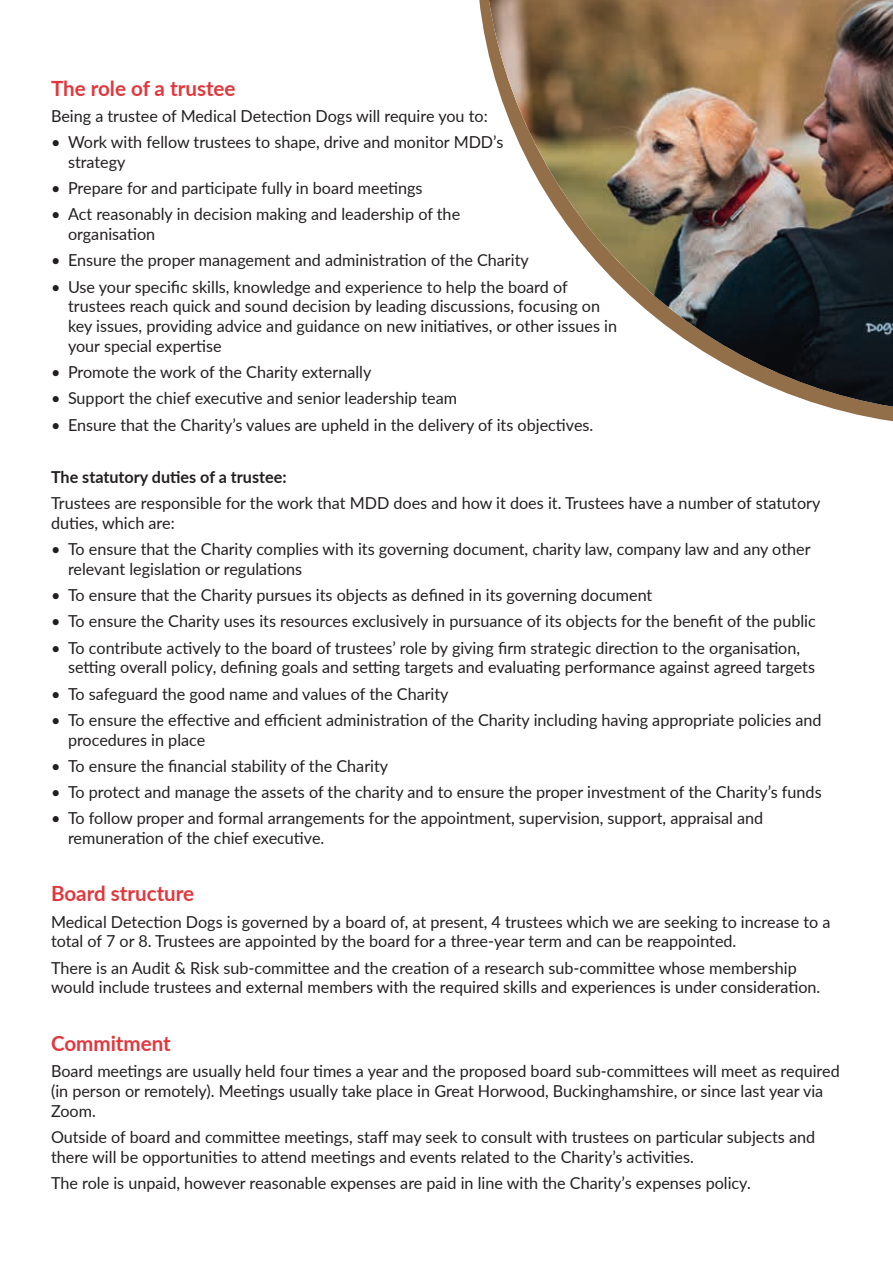
<style>
.page{position:relative;width:893px;height:1263px;background:#fff}
.page>*{position:absolute;margin:0;border:0;box-sizing:border-box;transform-origin:0 0}
.t1{font:700 21px "Lato";color:#e1373d}
.t2{font:16.5px/19.8px "Lato";color:#231f20}
.t3{font:700 16.5px "Lato";color:#231f20}
</style>
<div class="page">
<img style="left:489px;top:0;width:404px;height:407px">
<p class="t1" style="left:51px;top:73px;width:186px">The role of a trustee</p>
<p class="t2" style="left:51px;top:105px;width:438px">Being a trustee of Medical Detection Dogs will require you to:</p>
<p class="t2" style="left:68px;top:132px;width:437px;text-indent:-17px">• Work with fellow trustees to shape, drive and monitor MDD’s strategy</p>
<p class="t2" style="left:51px;top:178px;width:373px">• Prepare for and participate fully in board meetings</p>
<p class="t2" style="left:68px;top:204px;width:394px;text-indent:-17px">• Act reasonably in decision making and leadership of the organisation</p>
<p class="t2" style="left:51px;top:250px;width:479px">• Ensure the proper management and administration of the Charity</p>
<p class="t2" style="left:68px;top:276px;width:550px;text-indent:-17px">• Use your specific skills, knowledge and experience to help the board of trustees reach quick and sound decision by leading discussions, focusing on key issues, providing advice and guidance on new initiatives, or other issues in your special expertise</p>
<p class="t2" style="left:51px;top:362px;width:322px">• Promote the work of the Charity externally</p>
<p class="t2" style="left:51px;top:388px;width:408px">• Support the chief executive and senior leadership team</p>
<p class="t2" style="left:51px;top:414px;width:544px">• Ensure that the Charity’s values are upheld in the delivery of its objectives.</p>
<p class="t3" style="left:51px;top:465px;width:237px">The statutory duties of a trustee:</p>
<p class="t2" style="left:51px;top:493px;width:771px">Trustees are responsible for the work that MDD does and how it does it. Trustees have a number of statutory duties, which are:</p>
<p class="t2" style="left:68px;top:538px;width:744px;text-indent:-17px">• To ensure that the Charity complies with its governing document, charity law, company law and any other relevant legislation or regulations</p>
<p class="t2" style="left:51px;top:584px;width:603px">• To ensure that the Charity pursues its objects as defined in its governing document</p>
<p class="t2" style="left:51px;top:611px;width:766px">• To ensure the Charity uses its resources exclusively in pursuance of its objects for the benefit of the public</p>
<p class="t2" style="left:68px;top:637px;width:748px;text-indent:-17px">• To contribute actively to the board of trustees’ role by giving firm strategic direction to the organisation, setting overall policy, defining goals and setting targets and evaluating performance against agreed targets</p>
<p class="t2" style="left:51px;top:683px;width:399px">• To safeguard the good name and values of the Charity</p>
<p class="t2" style="left:68px;top:709px;width:755px;text-indent:-17px">• To ensure the effective and efficient administration of the Charity including having appropriate policies and procedures in place</p>
<p class="t2" style="left:51px;top:755px;width:339px">• To ensure the financial stability of the Charity</p>
<p class="t2" style="left:51px;top:781px;width:772px">• To protect and manage the assets of the charity and to ensure the proper investment of the Charity’s funds</p>
<p class="t2" style="left:68px;top:807px;width:697px;text-indent:-17px">• To follow proper and formal arrangements for the appointment, supervision, support, appraisal and remuneration of the chief executive.</p>
<p class="t1" style="left:51px;top:878px;width:145px">Board structure</p>
<p class="t2" style="left:51px;top:911px;width:781px">Medical Detection Dogs is governed by a board of, at present, 4 trustees which we are seeking to increase to a total of 7 or 8. Trustees are appointed by the board for a three-year term and can be reappointed.</p>
<p class="t2" style="left:51px;top:957px;width:771px">There is an Audit &amp; Risk sub-committee and the creation of a research sub-committee whose membership would include trustees and external members with the required skills and experiences is under consideration.</p>
<p class="t1" style="left:51px;top:1028px;width:121px">Commitment</p>
<p class="t2" style="left:51px;top:1061px;width:790px">Board meetings are usually held four times a year and the proposed board sub-committees will meet as required (in person or remotely). Meetings usually take place in Great Horwood, Buckinghamshire, or since last year via<br>Zoom.</p>
<p class="t2" style="left:51px;top:1126px;width:766px">Outside of board and committee meetings, staff may seek to consult with trustees on particular subjects and there will be opportunities to attend meetings and events related to the Charity’s activities.</p>
<p class="t2" style="left:51px;top:1172px;width:701px">The role is unpaid, however reasonable expenses are paid in line with the Charity’s expenses policy.</p>
</div>
